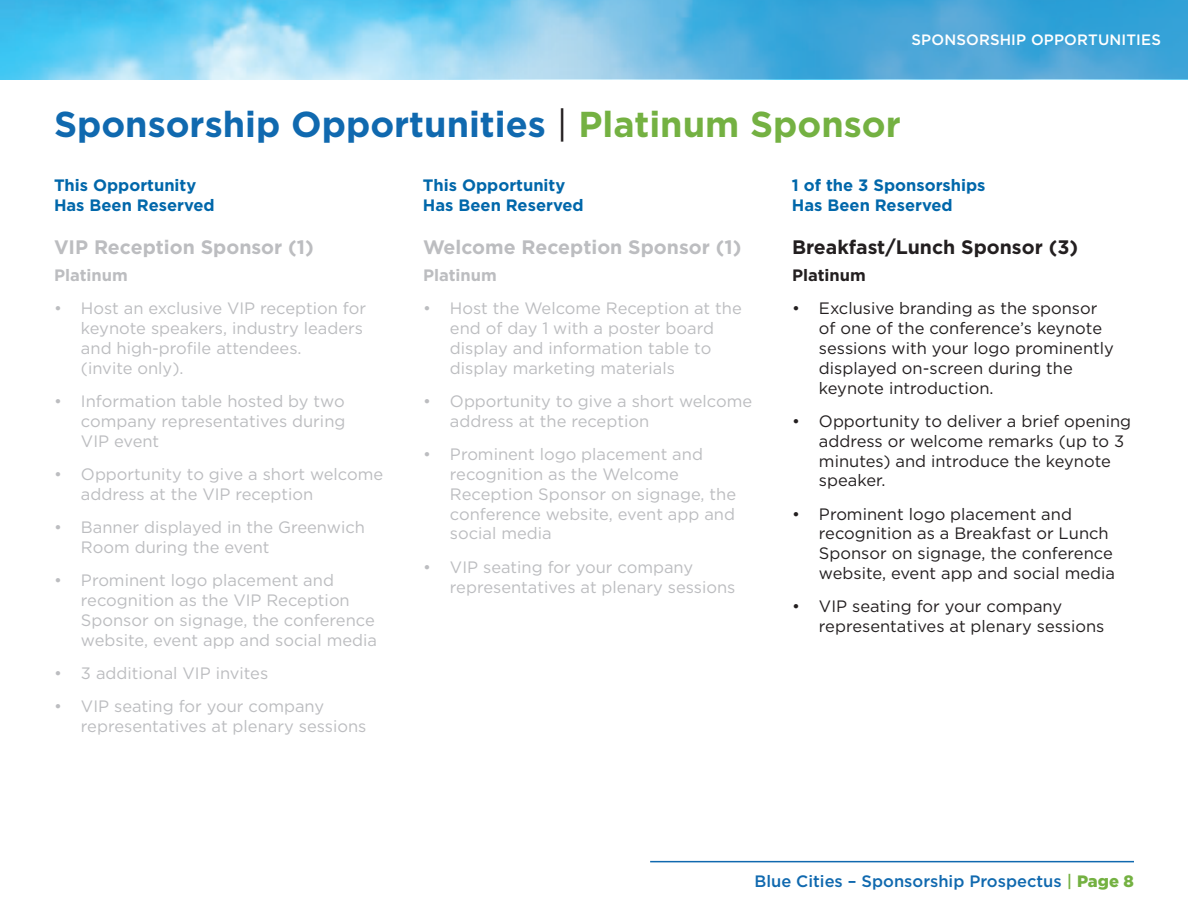
<style>
.page{position:relative;width:1188px;height:918px;background:#fff}
.page>*{position:absolute;margin:0;border:0;box-sizing:border-box;transform-origin:0 0}
.t1{font:700 36px "Gotham";color:#1069af}
.t2{font:700 19.5px "Gotham";color:#bcbdc0}
.t3{font:700 19.5px "Gotham";color:#231f20}
.t4{font:16.5px/19.8px "Gotham";color:#bcbdc0}
.t5{font:16.5px/19.8px "Gotham";color:#231f20}
.t6{font:700 16.5px/19.8px "Gotham";color:#0067aa}
.t7{font:500 16.5px "Gotham";color:#1069af}
.t8{font:700 16.5px "Gotham";color:#bcbdc0}
.t9{font:700 16.5px "Gotham";color:#231f20}
.t10{font:500 15px "Gotham";letter-spacing:.01em;color:#fff}
.s1{font-weight:400;color:#231f20}
.s2{color:#74b142}
.s3{font-weight:900;color:#74b142}
</style>
<div class="page">
<hr style="left:650px;top:861px;width:484px;height:1px;background:#1069af">
<img style="left:0;top:0;width:1188px;height:80px">
<svg style="left:410px;top:0;width:778px;height:79px;background:#5cb3df"></svg>
<p class="t10" style="left:912px;top:30px;width:251px">SPONSORSHIP OPPORTUNITIES</p>
<h1 class="t1" style="left:54px;top:101px;width:848px">Sponsorship Opportunities <span class="s1">|</span> <span class="s2">Platinum Sponsor</span></h1>
<p class="t6" style="left:54px;top:175px;width:162px">This Opportunity<br>Has Been Reserved</p>
<p class="t2" style="left:54px;top:234px;width:261px">VIP Reception Sponsor (1)</p>
<p class="t8" style="left:54px;top:264px;width:75px">Platinum</p>
<p class="t4" style="left:81px;top:298px;width:287px;text-indent:-27px">• Host an exclusive VIP reception for keynote speakers, industry leaders and high-profile attendees.<br>(invite only).</p>
<p class="t4" style="left:81px;top:391px;width:266px;text-align:justify;text-indent:-27px">• Information table hosted by two company representatives during VIP event</p>
<p class="t4" style="left:81px;top:464px;width:304px;text-indent:-27px">• Opportunity to give a short welcome address at the VIP reception</p>
<p class="t4" style="left:81px;top:517px;width:285px;text-indent:-27px">• Banner displayed in the Greenwich<br>Room during the event</p>
<p class="t4" style="left:81px;top:570px;width:298px;text-indent:-27px">• Prominent logo placement and recognition as the VIP Reception Sponsor on signage, the conference website, event app and social media</p>
<p class="t4" style="left:54px;top:663px;width:216px">• 3 additional VIP invites</p>
<p class="t4" style="left:81px;top:696px;width:287px;text-indent:-27px">• VIP seating for your company representatives at plenary sessions</p>
<p class="t6" style="left:792px;top:175px;width:195px">1 of the 3 Sponsorships<br>Has Been Reserved</p>
<p class="t3" style="left:792px;top:234px;width:288px">Breakfast/Lunch Sponsor (3)</p>
<p class="t9" style="left:792px;top:264px;width:75px">Platinum</p>
<p class="t5" style="left:819px;top:298px;width:297px;text-indent:-27px">• Exclusive branding as the sponsor of one of the conference’s keynote sessions with your logo prominently displayed on-screen during the keynote introduction.</p>
<p class="t5" style="left:819px;top:411px;width:314px;text-indent:-27px">• Opportunity to deliver a brief opening address or welcome remarks (up to 3 minutes) and introduce the keynote speaker.</p>
<p class="t5" style="left:819px;top:504px;width:298px;text-indent:-27px">• Prominent logo placement and recognition as a Breakfast or Lunch Sponsor on signage, the conference website, event app and social media</p>
<p class="t5" style="left:819px;top:596px;width:287px;text-indent:-27px">• VIP seating for your company representatives at plenary sessions</p>
<p class="t6" style="left:423px;top:175px;width:162px">This Opportunity<br>Has Been Reserved</p>
<p class="t2" style="left:423px;top:234px;width:320px">Welcome Reception Sponsor (1)</p>
<p class="t8" style="left:423px;top:264px;width:75px">Platinum</p>
<p class="t4" style="left:450px;top:298px;width:293px;text-indent:-27px">• Host the Welcome Reception at the end of day 1 with a poster board display and information table to display marketing materials</p>
<p class="t4" style="left:450px;top:391px;width:304px;text-indent:-27px">• Opportunity to give a short welcome address at the reception</p>
<p class="t4" style="left:450px;top:444px;width:288px;text-indent:-27px">• Prominent logo placement and recognition as the Welcome<br>Reception Sponsor on signage, the conference website, event app and social media</p>
<p class="t4" style="left:450px;top:557px;width:287px;text-indent:-27px">• VIP seating for your company representatives at plenary sessions</p>
<p class="t7" style="left:755px;top:870px;width:381px">Blue Cities – Sponsorship Prospectus <span class="s2">|</span> <span class="s3">Page 8</span></p>
</div>
